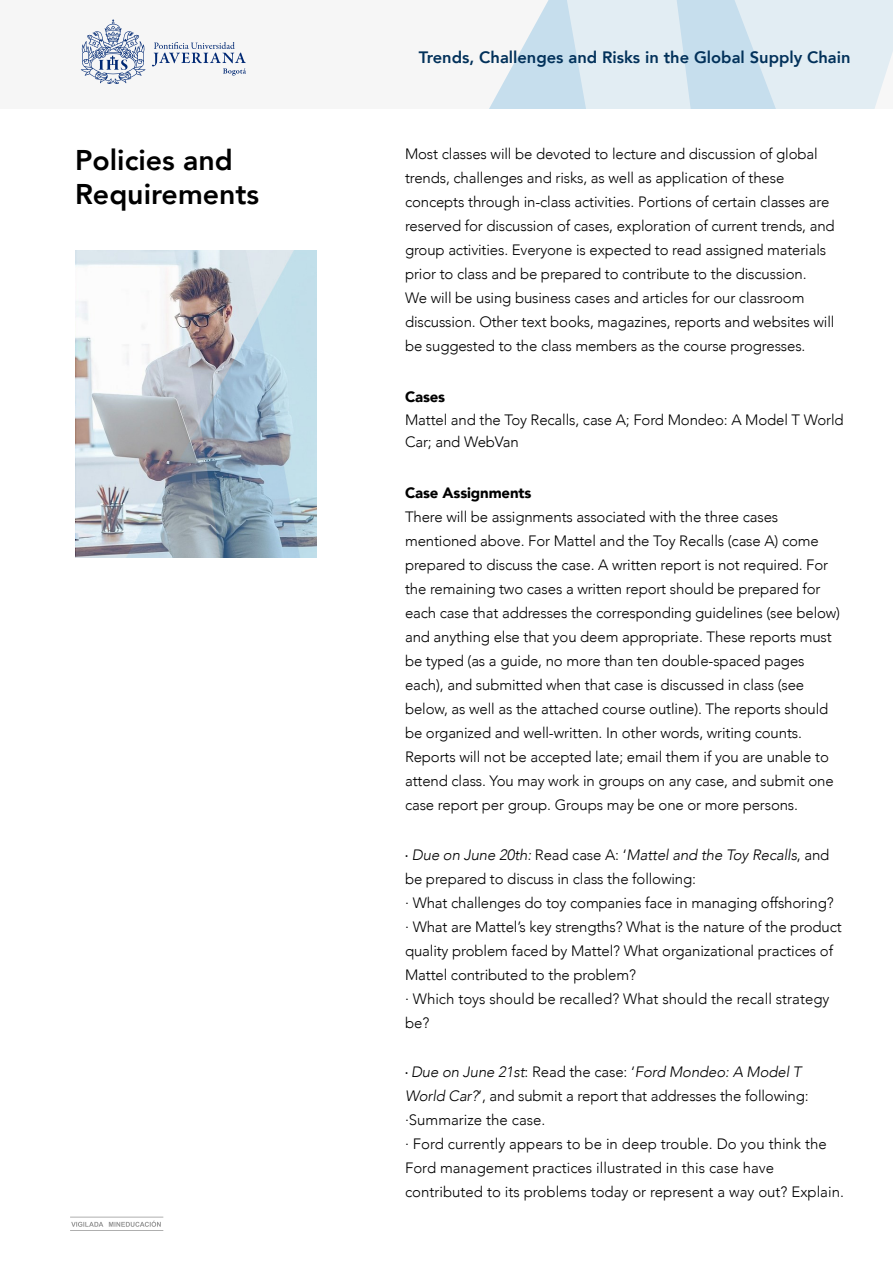
<style>
.page{position:relative;width:893px;height:1263px;background:#fff}
.page>*{position:absolute;margin:0;border:0;box-sizing:border-box;transform-origin:0 0}
.t1{font:800 28.5px/34.2px "Avenir";color:#000}
.t2{font:800 16.5px "Avenir";color:#02315a}
.t3{font:300 15px/24px "Avenir";letter-spacing:-.01em;color:#000}
.t4{font:900 15px "Avenir";letter-spacing:-.01em;color:#000}
.s1{font-family:"Myriad Pro";font-weight:400}
.s2{font-style:italic}
</style>
<div class="page">
<div style="left:0;top:0;width:893px;height:109px;background:#f0f0f0"></div>
<svg style="left:490px;top:0;width:61px;height:108px;fill:#c6deed"></svg>
<svg style="left:551px;top:0;width:342px;height:108px"></svg>
<svg style="left:81px;top:19px;width:64px;height:65px"></svg>
<svg style="left:152px;top:42px;width:94px;height:34px"></svg>
<img style="left:75px;top:250px;width:241px;height:307px">
<svg style="left:70px;top:1217px;width:93px;height:14px"></svg>
<p class="t2" style="left:419px;top:44px;width:433px">Trends, Challenges and Risks in the Global Supply Chain</p>
<h1 class="t1" style="left:75px;top:143px;width:186px">Policies and<br>Requirements</h1>
<p class="t3" style="left:405px;top:142px;width:431px">Most classes will be devoted to lecture and discussion of global trends, challenges and risks, as well as application of these concepts through in-class activities. Portions of certain classes are reserved for discussion of cases, exploration of current trends, and group activities. Everyone is expected to read assigned materials prior to class and be prepared to contribute to the discussion.<br>We will be using business cases and articles for our classroom discussion. Other text books, magazines, reports and websites will be suggested to the class members as the course progresses.</p>
<p class="t4" style="left:405px;top:384px;width:42px">Cases</p>
<p class="t3" style="left:405px;top:408px;width:440px;line-height:22.5px">Mattel and the Toy Recalls, case A; Ford Mondeo: A Model T World<br>Car; and WebVan</p>
<p class="t4" style="left:405px;top:480px;width:128px">Case Assignments</p>
<p class="t3" style="left:405px;top:505px;width:437px">There will be assignments associated with the three cases mentioned above. For Mattel and the Toy Recalls (case A) come prepared to discuss the case. A written report is not required. For the remaining two cases a written report should be prepared for each case that addresses the corresponding guidelines (see below) and anything else that you deem appropriate. These reports must be typed (as a guide, no more than ten double-spaced pages each), and submitted when that case is discussed in class (see below, as well as the attached course outline). The reports should be organized and well-written. In other words, writing counts.<br>Reports will not be accepted late; email them if you are unable to attend class. You may work in groups on any case, and submit one case report per group. Groups may be one or more persons.</p>
<p class="t3" style="left:405px;top:842px;width:438px"><span class="s1">∙</span> <span class="s2">Due on June 20th:</span> Read case A: ‘<span class="s2">Mattel and the Toy Recalls</span>, and be prepared to discuss in class the following:<br>· What challenges do toy companies face in managing offshoring?<br>· What are Mattel’s key strengths? What is the nature of the product quality problem faced by Mattel? What organizational practices of Mattel contributed to the problem?<br>· Which toys should be recalled? What should the recall strategy be?</p>
<p class="t3" style="left:405px;top:1060px;width:440px"><span class="s1">∙</span> <span class="s2">Due on June 21st</span>: Read the case: ‘<span class="s2">Ford Mondeo: A Model T World Car?</span>’, and submit a report that addresses the following: ·Summarize the case.<br>· Ford currently appears to be in deep trouble. Do you think the Ford management practices illustrated in this case have contributed to its problems today or represent a way out? Explain.</p>
</div>
